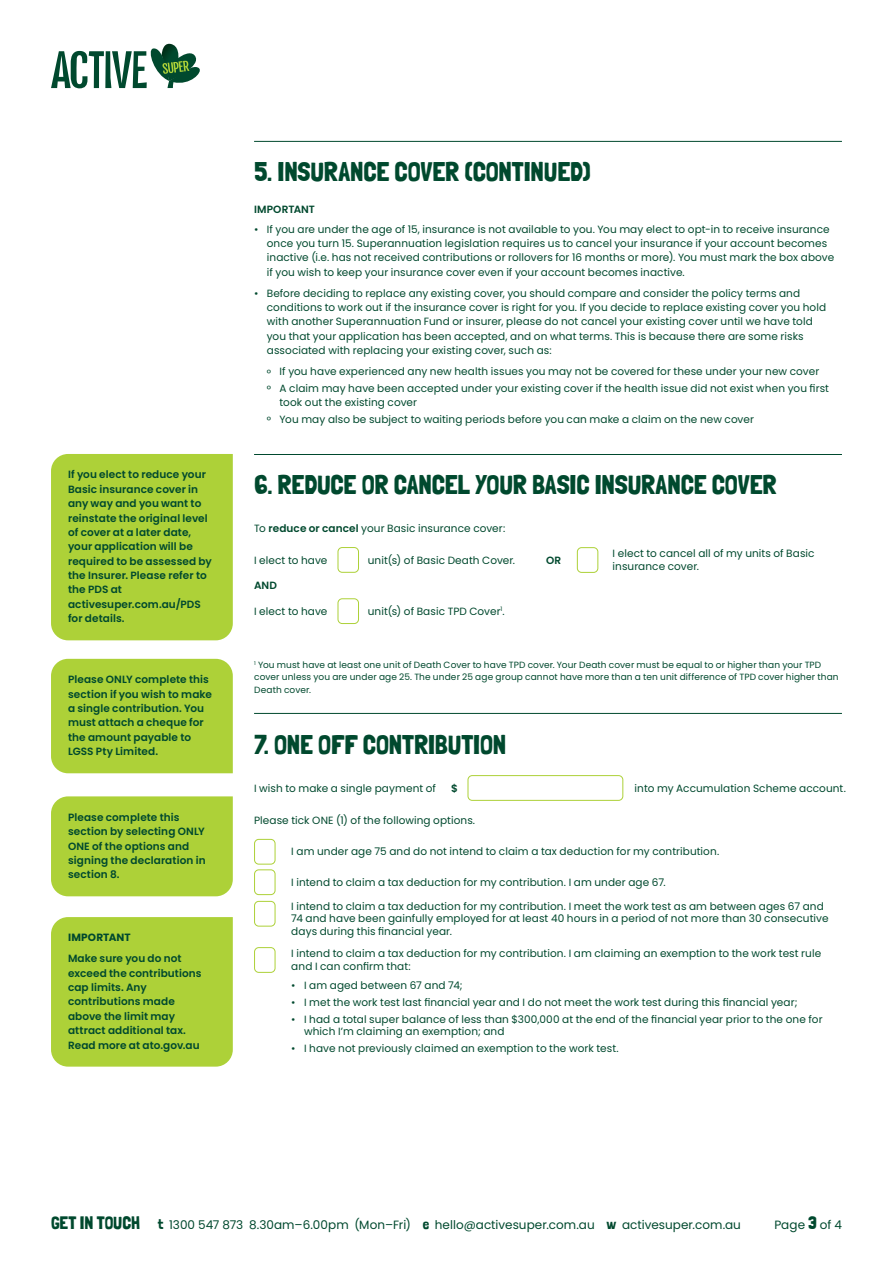
<style>
.page{position:relative;width:893px;height:1263px;background:#fff}
.page>*{position:absolute;margin:0;border:0;box-sizing:border-box;transform-origin:0 0}
.t1{font:27px "Londrina Solid";letter-spacing:-.005em;color:#00492e}
.t2{font:12px "Poppins";letter-spacing:.005em;color:#00492e}
.t3{font:10.5px/14.4px "Poppins";letter-spacing:.01em;color:#00492e}
.t4{font:600 10.5px/14.4px "Poppins";letter-spacing:.005em;color:#00492e}
.t5{font:700 10.5px "Poppins";letter-spacing:.01em;color:#00492e}
.t6{font:9px/12.6px "Poppins";letter-spacing:.01em;color:#00492e}
.s1{font-size:10.65px}
.s2{font-weight:600}
.s3{font-family:"Londrina Solid";font-size:18px}
.s4{font-family:"Londrina Solid";font-size:14.4px}
</style>
<div class="page">
<svg style="left:51px;top:44px;width:149px;height:44px"></svg>
<hr style="left:254px;top:141px;width:588px;height:1px;background:#00492e">
<hr style="left:254px;top:454px;width:588px;height:1px;background:#00492e">
<hr style="left:254px;top:713px;width:588px;height:1px;background:#00492e">
<div style="left:51px;top:454px;width:182px;height:186px;background:#add138"></div>
<div style="left:338px;top:547px;width:21px;height:26px;border:1px solid #add138;border-radius:4px"></div>
<div style="left:338px;top:598px;width:21px;height:26px;border:1px solid #add138;border-radius:4px"></div>
<div style="left:577px;top:547px;width:21px;height:26px;border:1px solid #add138;border-radius:4px"></div>
<div style="left:51px;top:659px;width:182px;height:114px;background:#add138"></div>
<div style="left:51px;top:796px;width:182px;height:100px;background:#add138"></div>
<div style="left:468px;top:775px;width:155px;height:26px;border:1px solid #add138;border-radius:4px"></div>
<div style="left:254px;top:839px;width:21px;height:25px;border:1px solid #add138;border-radius:4px"></div>
<div style="left:254px;top:869px;width:21px;height:26px;border:1px solid #add138;border-radius:4px"></div>
<div style="left:254px;top:901px;width:21px;height:25px;border:1px solid #add138;border-radius:4px"></div>
<div style="left:254px;top:947px;width:21px;height:26px;border:1px solid #add138;border-radius:4px"></div>
<div style="left:51px;top:917px;width:182px;height:149px;background:#add138"></div>
<h1 class="t1" style="left:254px;top:156px;width:338px">5. INSURANCE COVER (CONTINUED)</h1>
<p class="t4" style="left:68px;top:467px;width:145px">If you elect to reduce your<br>Basic insurance cover in any way and you want to reinstate the original level of cover at a later date, your application will be required to be assessed by the Insurer. Please refer to the PDS at activesuper.com.au/PDS for details.</p>
<p class="t4" style="left:68px;top:672px;width:145px">Please ONLY complete this section if you wish to make a single contribution. You must attach a cheque for the amount payable to<br>LGSS Pty Limited.</p>
<p class="t4" style="left:68px;top:810px;width:139px">Please complete this section by selecting ONLY<br>ONE of the options and signing the declaration in section 8.</p>
<p class="t5" style="left:68px;top:932px;width:64px">IMPORTANT</p>
<p class="t4" style="left:68px;top:951px;width:135px">Make sure you do not exceed the contributions cap limits. Any contributions made above the limit may attract additional tax.<br>Read more at ato.gov.au</p>
<p class="t4" style="left:254px;top:202px;width:62px">IMPORTANT</p>
<p class="t3" style="left:267px;top:222px;width:569px;text-indent:-13px">• If you are under the age of 15, insurance is not available to you. You may elect to opt-in to receive insurance once you turn 15. Superannuation legislation requires us to cancel your insurance if your account becomes inactive (i.e. has not received contributions or rollovers for 16 months or more). You must mark the box above if you wish to keep your insurance cover even if your account becomes inactive.</p>
<p class="t3" style="left:267px;top:286px;width:561px;text-indent:-13px">• Before deciding to replace any existing cover, you should compare and consider the policy terms and conditions to work out if the insurance cover is right for you. If you decide to replace existing cover you hold with another Superannuation Fund or insurer, please do not cancel your existing cover until we have told you that your application has been accepted, and on what terms. This is because there are some risks associated with replacing your existing cover, such as:</p>
<p class="t3" style="left:267px;top:363px;width:564px;line-height:16.5px">° If you have experienced <span class="s1">any</span> new health issues you may not be covered for these under your new cover<br>° A claim may have been accepted under your existing cover if the health issue did not exist when you first</p>
<p class="t3" style="left:267px;top:394px;width:489px;line-height:16.5px;text-indent:13px">took out the existing cover<br>° You may also be subject to waiting periods before you can make a claim on the new cover</p>
<h1 class="t1" style="left:254px;top:469px;width:524px">6. REDUCE OR CANCEL YOUR BASIC INSURANCE COVER</h1>
<p class="t3" style="left:254px;top:521px;width:253px">To <span class="s2">reduce or cancel</span> your Basic insurance cover:</p>
<p class="t3" style="left:254px;top:553px;width:75px">I elect to have</p>
<p class="t3" style="left:368px;top:553px;width:149px">unit(s) of Basic Death Cover.</p>
<p class="t4" style="left:254px;top:578px;width:24px">AND</p>
<p class="t3" style="left:254px;top:604px;width:75px">I elect to have</p>
<p class="t3" style="left:368px;top:604px;width:138px">unit(s) of Basic TPD Cover<sup>1</sup>.</p>
<p class="t4" style="left:546px;top:553px;width:17px">OR</p>
<p class="t3" style="left:613px;top:547px;width:204px;line-height:12.6px">I elect to cancel all of my units of Basic insurance cover.</p>
<p class="t6" style="left:254px;top:658px;width:586px"><sup>1</sup> You must have at least one unit of Death Cover to have TPD cover. Your Death cover must be equal to or higher than your TPD cover unless you are under age 25. The under 25 age group cannot have more than a ten unit difference of TPD cover higher than<br>Death cover.</p>
<h1 class="t1" style="left:254px;top:729px;width:254px">7. ONE OFF CONTRIBUTION</h1>
<p class="t3" style="left:254px;top:781px;width:183px">I wish to make a single payment of</p>
<p class="t4" style="left:451px;top:781px;width:8px">$</p>
<p class="t3" style="left:254px;top:813px;width:223px">Please tick ONE (1) of the following options.</p>
<p class="t3" style="left:635px;top:781px;width:213px">into my Accumulation Scheme account.</p>
<p class="t3" style="left:291px;top:845px;width:429px">I am under age 75 and do not intend to claim a tax deduction for my contribution.</p>
<p class="t3" style="left:291px;top:875px;width:376px">I intend to claim a tax deduction for my contribution. I am under age 67.</p>
<p class="t3" style="left:291px;top:900px;width:539px;line-height:12.6px">I intend to claim a tax deduction for my contribution. I meet the work test as am between ages 67 and<br>74 and have been gainfully employed for at least 40 hours in a period of not more than 30 consecutive days during this financial year.</p>
<p class="t3" style="left:291px;top:947px;width:531px;line-height:12.6px">I intend to claim a tax deduction for my contribution. I am claiming an exemption to the work test rule and I can confirm that:</p>
<p class="t3" style="left:291px;top:978px;width:173px">• I am aged between 67 and 74;</p>
<p class="t3" style="left:291px;top:995px;width:508px">• I met the work test last financial year and I do not meet the work test during this financial year;</p>
<p class="t3" style="left:304px;top:1013px;width:520px;line-height:12.6px;text-indent:-13px">• I had a total super balance of less than $300,000 at the end of the financial year prior to the one for which I’m claiming an exemption; and</p>
<p class="t3" style="left:291px;top:1041px;width:329px">• I have not previously claimed an exemption to the work test.</p>
<p class="t2" style="left:51px;top:1218px;width:691px"><span class="s3">GET IN TOUCH</span> <span class="s4">t</span> 1300 547 873 8.30am–6.00pm (Mon–Fri) <span class="s4">e</span> hello@activesuper.com.au <span class="s4">w</span> activesuper.com.au</p>
<p class="t2" style="left:774px;top:1218px;width:69px">Page <span class="s3">3</span> of 4</p>
</div>
